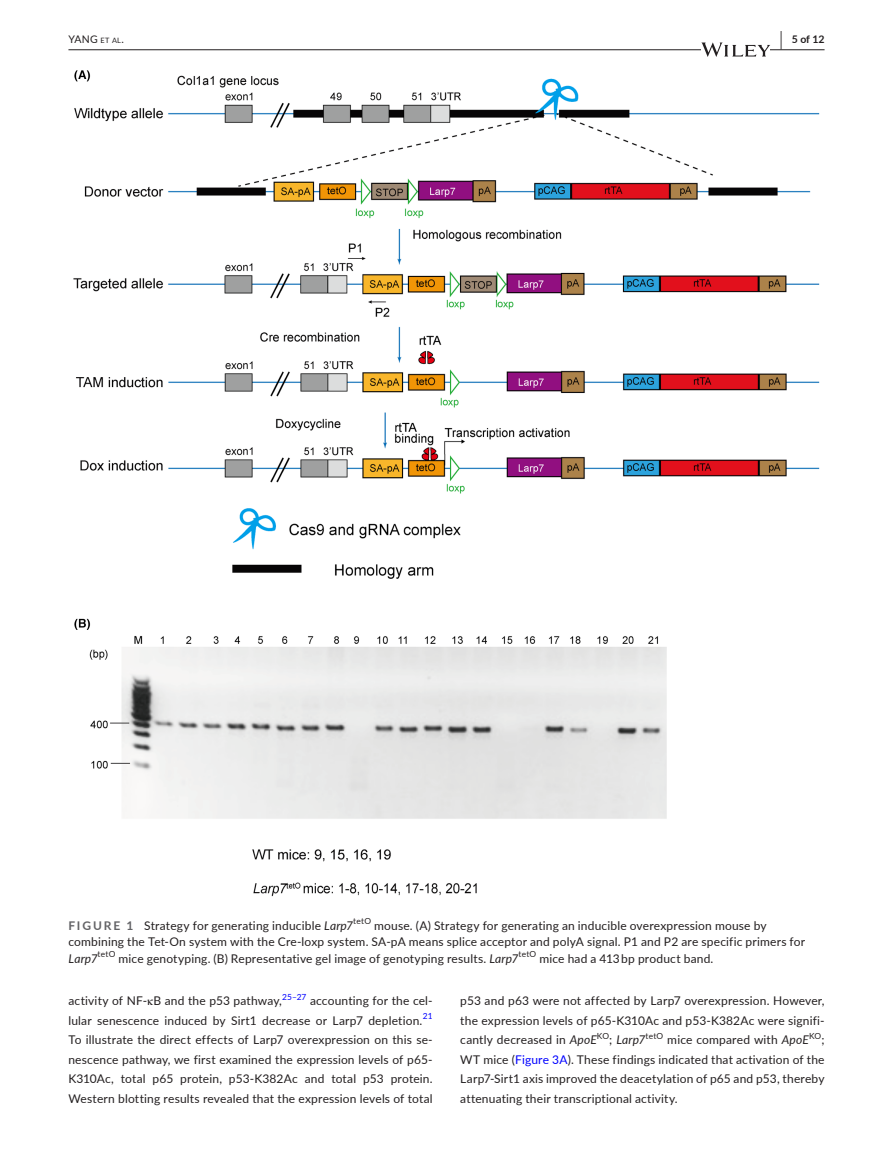
<style>
.page{position:relative;width:893px;height:1174px;background:#fff}
.page>*{position:absolute;margin:0;border:0;box-sizing:border-box;transform-origin:0 0}
.t1{font:12px/19.5px "Lato";letter-spacing:.015em;color:#231f20;text-align:justify}
.t2{font:italic 12px "Lato";letter-spacing:.015em;color:#231f20}
.t3{font:10.5px "Lato";color:#231f20}
.t4{font:700 10.5px "Lato";color:#231f20}
.t5{font:8.4px "Lato";letter-spacing:.02em;color:#231f20}
.s1{font-size:7.35px}
.s2{font-size:19.5px}
.s3{font-weight:700;color:#636366}
.s4{font-style:italic}
.s5{font-family:"STIX"}
.s6{color:#00f}
</style>
<div class="page">
<hr style="left:68px;top:49px;width:756px;height:1px;background:#231f20">
<svg style="left:701px;top:42px;width:69px;height:15px"></svg>
<img style="left:73px;top:70px;width:747px;height:827px">
<p class="t3" style="left:68px;top:31px;width:57px">YANG <span class="s1">et al</span>.</p>
<p class="t4" style="left:780px;top:31px;width:46px"><span class="s2">|</span> 5 of 12</p>
<p class="t1" style="left:68px;top:915px;width:286px"><span class="s3">FIGURE 1</span> Strategy for generating inducible <span class="s4">Larp7</span></p>
<p class="t5" style="left:353px;top:915px;width:19px">tetO</p>
<p class="t1" style="left:68px;top:916px;width:738px;line-height:16.5px;text-indent:306px">mouse. (A) Strategy for generating an inducible overexpression mouse by combining the Tet-On system with the Cre-loxp system. SA-pA means splice acceptor and polyA signal. P1 and P2 are specific primers for</p>
<p class="t2" style="left:68px;top:950px;width:31px">Larp7</p>
<p class="t5" style="left:98px;top:948px;width:19px">tetO</p>
<p class="t1" style="left:119px;top:948px;width:402px">mice genotyping. (B) Representative gel image of genotyping results. <span class="s4">Larp7</span></p>
<p class="t5" style="left:519px;top:948px;width:19px">tetO</p>
<p class="t1" style="left:539px;top:948px;width:176px">mice had a 413 bp product band.</p>
<p class="t1" style="left:68px;top:990px;width:366px">activity of NF-<span class="s5">κ</span>B and the p53 pathway,<sup>25–27</sup> accounting for the cel&shy;lular senescence induced by Sirt1 decrease or Larp7 depletion.<sup>21<br></sup>To illustrate the direct effects of Larp7 overexpression on this se&shy;nescence pathway, we first examined the expression levels of p65- K310Ac, total p65 protein, p53-K382Ac and total p53 protein.<br>Western blotting results revealed that the expression levels of total</p>
<p class="t1" style="left:460px;top:990px;width:366px">p53 and p63 were not affected by Larp7 overexpression. However, the expression levels of p65-K310Ac and p53-K382Ac were signifi&shy;cantly decreased in <span class="s4">ApoE</span><sup>KO</sup>; <span class="s4">Larp7</span><sup>tetO</sup> mice compared with <span class="s4">ApoE</span><sup>KO</sup>; WT mice (<span class="s6">Figure 3A</span>). These findings indicated that activation of the Larp7-Sirt1 axis improved the deacetylation of p65 and p53, thereby attenuating their transcriptional activity.</p>
</div>
